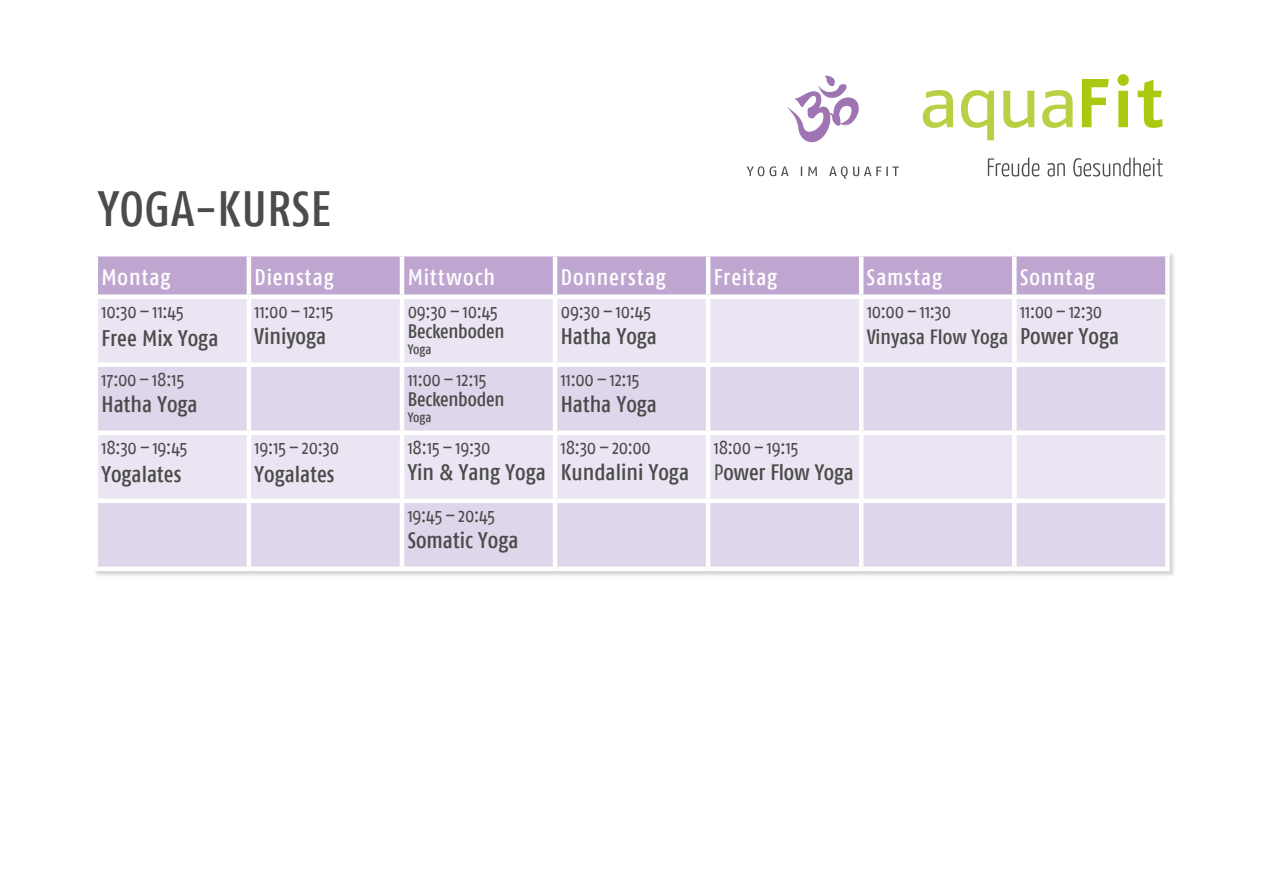
<style>
.page{position:relative;width:1263px;height:893px;background:#fff}
.page>*{position:absolute;margin:0;border:0;box-sizing:border-box;transform-origin:0 0}
.t1{font:500 49.5px "Fago Co";letter-spacing:.015em;color:#4b4b4a}
.t2{font:500 22.5px "Fago Co";color:#4b4b4a}
.t3{font:500 22.5px "Fago Co";letter-spacing:.04em;color:#fff}
.t4{font:500 22.2px "Fago Co";letter-spacing:-.01em;color:#4b4b4a}
.t5{font:500 20.55px "Fago Co";color:#4b4b4a}
.t6{font:19.5px "Fago Co";letter-spacing:-.015em;color:#4b4b4a}
.t7{font:500 19.5px "Fago Co";letter-spacing:-.01em;color:#4b4b4a}
.t8{font:500 13.5px "Fago Co";letter-spacing:.005em;color:#4b4b4a}
.s1{font-weight:400}
</style>
<div class="page">
<div style="left:93px;top:252px;width:1083px;height:326px;background:#1d1d1b;opacity:.2"></div>
<div style="left:98px;top:256px;width:1067px;height:38px;background:#bfa6d0"></div>
<div style="left:98px;top:299px;width:1067px;height:63px;background:#ebe4f2"></div>
<svg style="left:98px;top:367px;width:1067px;height:200px;background:#e3dbed"></svg>
<hr style="left:94px;top:252px;width:155px;height:4px;background:#fff">
<hr style="left:94px;top:256px;width:4px;height:38px;background:#fff">
<hr style="left:249px;top:252px;width:153px;height:4px;background:#fff">
<hr style="left:247px;top:256px;width:4px;height:38px;background:#fff">
<hr style="left:402px;top:252px;width:153px;height:4px;background:#fff">
<hr style="left:400px;top:256px;width:4px;height:38px;background:#fff">
<hr style="left:555px;top:252px;width:153px;height:4px;background:#fff">
<hr style="left:553px;top:256px;width:4px;height:38px;background:#fff">
<hr style="left:708px;top:252px;width:153px;height:4px;background:#fff">
<hr style="left:706px;top:256px;width:4px;height:38px;background:#fff">
<hr style="left:861px;top:252px;width:153px;height:4px;background:#fff">
<hr style="left:859px;top:256px;width:4px;height:38px;background:#fff">
<hr style="left:1014px;top:252px;width:156px;height:4px;background:#fff">
<hr style="left:1012px;top:256px;width:4px;height:38px;background:#fff">
<div style="left:1165px;top:256px;width:5px;height:38px;background:#fff"></div>
<div style="left:94px;top:294px;width:155px;height:5px;background:#fff"></div>
<hr style="left:94px;top:299px;width:4px;height:63px;background:#fff">
<div style="left:249px;top:294px;width:153px;height:5px;background:#fff"></div>
<hr style="left:247px;top:299px;width:4px;height:63px;background:#fff">
<div style="left:402px;top:294px;width:153px;height:5px;background:#fff"></div>
<hr style="left:400px;top:299px;width:4px;height:63px;background:#fff">
<div style="left:555px;top:294px;width:153px;height:5px;background:#fff"></div>
<hr style="left:553px;top:299px;width:4px;height:63px;background:#fff">
<div style="left:708px;top:294px;width:153px;height:5px;background:#fff"></div>
<hr style="left:706px;top:299px;width:4px;height:63px;background:#fff">
<div style="left:861px;top:294px;width:153px;height:5px;background:#fff"></div>
<hr style="left:859px;top:299px;width:4px;height:63px;background:#fff">
<div style="left:1014px;top:294px;width:156px;height:5px;background:#fff"></div>
<hr style="left:1012px;top:299px;width:4px;height:63px;background:#fff">
<div style="left:1165px;top:299px;width:5px;height:63px;background:#fff"></div>
<div style="left:94px;top:362px;width:155px;height:5px;background:#fff"></div>
<hr style="left:94px;top:367px;width:4px;height:64px;background:#fff">
<div style="left:249px;top:362px;width:153px;height:5px;background:#fff"></div>
<hr style="left:247px;top:367px;width:4px;height:64px;background:#fff">
<div style="left:402px;top:362px;width:153px;height:5px;background:#fff"></div>
<hr style="left:400px;top:367px;width:4px;height:64px;background:#fff">
<div style="left:555px;top:362px;width:153px;height:5px;background:#fff"></div>
<hr style="left:553px;top:367px;width:4px;height:64px;background:#fff">
<div style="left:708px;top:362px;width:153px;height:5px;background:#fff"></div>
<hr style="left:706px;top:367px;width:4px;height:64px;background:#fff">
<div style="left:861px;top:362px;width:153px;height:5px;background:#fff"></div>
<hr style="left:859px;top:367px;width:4px;height:64px;background:#fff">
<div style="left:1014px;top:362px;width:156px;height:5px;background:#fff"></div>
<hr style="left:1012px;top:367px;width:4px;height:64px;background:#fff">
<div style="left:1165px;top:367px;width:5px;height:64px;background:#fff"></div>
<hr style="left:94px;top:431px;width:155px;height:4px;background:#fff">
<hr style="left:94px;top:435px;width:4px;height:64px;background:#fff">
<hr style="left:249px;top:431px;width:153px;height:4px;background:#fff">
<hr style="left:247px;top:435px;width:4px;height:64px;background:#fff">
<hr style="left:402px;top:431px;width:153px;height:4px;background:#fff">
<hr style="left:400px;top:435px;width:4px;height:64px;background:#fff">
<hr style="left:555px;top:431px;width:153px;height:4px;background:#fff">
<hr style="left:553px;top:435px;width:4px;height:64px;background:#fff">
<hr style="left:708px;top:431px;width:153px;height:4px;background:#fff">
<hr style="left:706px;top:435px;width:4px;height:64px;background:#fff">
<hr style="left:861px;top:431px;width:153px;height:4px;background:#fff">
<hr style="left:859px;top:435px;width:4px;height:64px;background:#fff">
<hr style="left:1014px;top:431px;width:156px;height:4px;background:#fff">
<hr style="left:1012px;top:435px;width:4px;height:64px;background:#fff">
<div style="left:1165px;top:435px;width:5px;height:64px;background:#fff"></div>
<hr style="left:94px;top:499px;width:155px;height:4px;background:#fff">
<hr style="left:94px;top:503px;width:4px;height:64px;background:#fff">
<hr style="left:249px;top:499px;width:153px;height:4px;background:#fff">
<hr style="left:247px;top:503px;width:4px;height:64px;background:#fff">
<hr style="left:402px;top:499px;width:153px;height:4px;background:#fff">
<hr style="left:400px;top:503px;width:4px;height:64px;background:#fff">
<hr style="left:555px;top:499px;width:153px;height:4px;background:#fff">
<hr style="left:553px;top:503px;width:4px;height:64px;background:#fff">
<hr style="left:708px;top:499px;width:153px;height:4px;background:#fff">
<hr style="left:706px;top:503px;width:4px;height:64px;background:#fff">
<hr style="left:861px;top:499px;width:153px;height:4px;background:#fff">
<hr style="left:859px;top:503px;width:4px;height:64px;background:#fff">
<hr style="left:1014px;top:499px;width:156px;height:4px;background:#fff">
<hr style="left:1012px;top:503px;width:4px;height:64px;background:#fff">
<div style="left:1165px;top:503px;width:5px;height:64px;background:#fff"></div>
<hr style="left:94px;top:567px;width:155px;height:4px;background:#fff">
<hr style="left:249px;top:567px;width:153px;height:4px;background:#fff">
<hr style="left:402px;top:567px;width:153px;height:4px;background:#fff">
<hr style="left:555px;top:567px;width:153px;height:4px;background:#fff">
<hr style="left:708px;top:567px;width:153px;height:4px;background:#fff">
<hr style="left:861px;top:567px;width:153px;height:4px;background:#fff">
<hr style="left:1014px;top:567px;width:156px;height:4px;background:#fff">
<svg style="left:1082px;top:74px;width:80px;height:54px"></svg>
<svg style="left:923px;top:90px;width:149px;height:50px"></svg>
<svg style="left:988px;top:158px;width:175px;height:19px"></svg>
<svg style="left:747px;top:166px;width:152px;height:13px"></svg>
<svg style="left:787px;top:75px;width:72px;height:68px"></svg>
<h1 class="t1" style="left:98px;top:180px;width:234px">YOGA-KURSE</h1>
<p class="t3" style="left:102px;top:264px;width:71px">Montag</p>
<p class="t3" style="left:255px;top:264px;width:81px">Dienstag</p>
<p class="t3" style="left:408px;top:264px;width:89px">Mittwoch</p>
<p class="t3" style="left:561px;top:264px;width:107px">Donnerstag</p>
<p class="t3" style="left:714px;top:264px;width:65px">Freitag</p>
<p class="t3" style="left:867px;top:264px;width:77px">Samstag</p>
<p class="t3" style="left:1020px;top:264px;width:76px">Sonntag</p>
<p class="t6" style="left:102px;top:300px;width:84px">10:30–11:45</p>
<p class="t2" style="left:102px;top:325px;width:118px">Free Mix Yoga</p>
<p class="t6" style="left:255px;top:300px;width:80px">11:00–12:15</p>
<p class="t2" style="left:255px;top:323px;width:73px">Viniyoga</p>
<p class="t6" style="left:408px;top:300px;width:92px">09:30–10:45</p>
<p class="t7" style="left:408px;top:320px;width:98px">Beckenboden</p>
<p class="t8" style="left:408px;top:342px;width:25px">Yoga</p>
<p class="t6" style="left:561px;top:300px;width:92px">09:30–10:45</p>
<p class="t2" style="left:561px;top:323px;width:98px">Hatha Yoga</p>
<p class="t6" style="left:867px;top:300px;width:86px">10:00–11:30</p>
<p class="t5" style="left:867px;top:325px;width:143px">Vinyasa Flow Yoga</p>
<p class="t6" style="left:1020px;top:300px;width:84px">11:00–12:30</p>
<p class="t2" style="left:1020px;top:323px;width:101px">Power Yoga</p>
<p class="t6" style="left:102px;top:368px;width:84px">17:00–18:15</p>
<p class="t2" style="left:102px;top:391px;width:98px">Hatha Yoga</p>
<p class="t6" style="left:102px;top:436px;width:87px">18:30–19:45</p>
<p class="t2" style="left:102px;top:461px;width:81px">Yogalates</p>
<p class="t6" style="left:255px;top:436px;width:86px">19:15–20:30</p>
<p class="t2" style="left:255px;top:461px;width:81px">Yogalates</p>
<p class="t6" style="left:408px;top:368px;width:80px">11:00–12:15</p>
<p class="t7" style="left:408px;top:388px;width:98px">Beckenboden</p>
<p class="t8" style="left:408px;top:410px;width:25px">Yoga</p>
<p class="t6" style="left:408px;top:436px;width:84px">18:15–19:30</p>
<p class="t2" style="left:408px;top:459px;width:140px">Yin &amp; Yang Yoga</p>
<p class="t6" style="left:408px;top:504px;width:89px">19:45–20:45</p>
<p class="t2" style="left:408px;top:527px;width:112px">Somatic Yoga</p>
<p class="t6" style="left:561px;top:368px;width:80px">11:00–12:15</p>
<p class="t2" style="left:561px;top:391px;width:98px">Hatha Yoga</p>
<p class="t6" style="left:561px;top:436px;width:92px">18:30–20:00</p>
<p class="t2" style="left:561px;top:459px;width:130px">Kundalini Yoga</p>
<p class="t6" style="left:714px;top:436px;width:86px">18:00–19:15</p>
<p class="t4" style="left:714px;top:459px;width:141px"><span class="s1">P</span>ower Flow Yoga</p>
</div>
